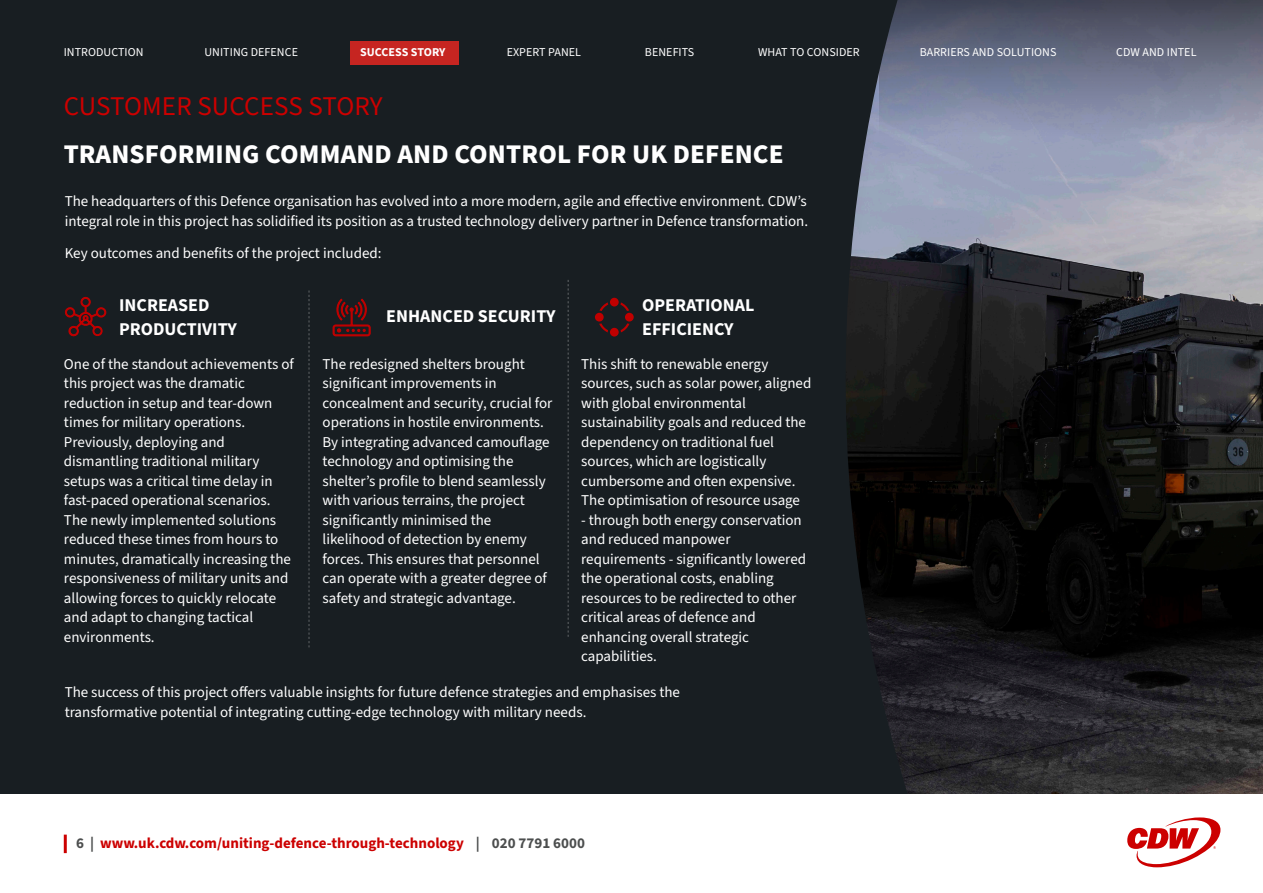
<style>
.page{position:relative;width:1263px;height:893px;background:#fff}
.page>*{position:absolute;margin:0;border:0;box-sizing:border-box;transform-origin:0 0}
.Paragraph_Title_Red_Uppercase{font:800 27px "Source Sans 3";letter-spacing:.005em;color:#fff}
.Paragraph_Title_Red_Uppercase-2{font:27px "Source Sans 3";letter-spacing:.005em;color:#c00}
.Body_text{font:700 18px/23.4px "Source Sans 3";color:#fff}
.Body_text-2{font:15px/19.5px "Source Sans 3";color:#fff}
.t1{font:700 15px "Source Sans 3";color:#c00}
.Optional_Subtitle_Grey_Sentence_case{font:12px "Source Sans 3";letter-spacing:.005em;color:#fff}
.Optional_Subtitle_Grey_Sentence_case-2{font:700 12px "Source Sans 3";letter-spacing:-.005em;color:#fff}
.s1{color:#4c4e4e}
</style>
<div class="page">
<img style="left:930px;top:137px;width:333px;height:657px">
<div style="left:880px;top:0;width:383px;height:137px;background:linear-gradient(to bottom,#414556,#9ba3be)"></div>
<div style="left:0;top:0;width:918px;height:794px;background:#181e22"></div>
<svg style="left:308px;top:290px;width:2px;height:357px"></svg>
<svg style="left:567px;top:280px;width:2px;height:357px"></svg>
<svg style="left:620px;top:302px;width:9px;height:9px"></svg>
<svg style="left:599px;top:302px;width:9px;height:9px"></svg>
<svg style="left:620px;top:323px;width:9px;height:9px"></svg>
<svg style="left:599px;top:323px;width:9px;height:9px"></svg>
<div style="left:595px;top:313px;width:9px;height:9px;background:#c00000;border-radius:50%"></div>
<div style="left:625px;top:313px;width:9px;height:9px;background:#c00000;border-radius:50%"></div>
<div style="left:610px;top:328px;width:9px;height:9px;background:#c00000;border-radius:50%"></div>
<div style="left:610px;top:298px;width:9px;height:8px;background:#c00000;border-radius:50%"></div>
<div style="left:340px;top:302px;width:5px;height:15px;background:#b30202"></div>
<div style="left:340px;top:302px;width:5px;height:15px;border:1px solid #c00000"></div>
<svg style="left:361px;top:299px;width:7px;height:21px"></svg>
<div style="left:361px;top:299px;width:7px;height:21px;border:1px solid #c00000"></div>
<svg style="left:335px;top:299px;width:7px;height:21px"></svg>
<div style="left:335px;top:299px;width:7px;height:21px;border:1px solid #c00000"></div>
<div style="left:358px;top:302px;width:5px;height:15px;background:#c00000"></div>
<div style="left:358px;top:302px;width:5px;height:15px;border:1px solid #c00000"></div>
<svg style="left:332px;top:305px;width:39px;height:31px"></svg>
<svg style="left:64px;top:297px;width:42px;height:40px;background:#431619"></svg>
<svg style="left:1127px;top:817px;width:93px;height:50px"></svg>
<hr style="left:64px;top:835px;width:3px;height:18px;background:#c00">
<div style="left:350px;top:41px;width:108px;height:23px;background:#c62521"></div>
<p class="Optional_Subtitle_Grey_Sentence_case" style="left:64px;top:44px;width:81px">INTRODUCTION</p>
<p class="Optional_Subtitle_Grey_Sentence_case" style="left:204px;top:44px;width:95px">UNITING DEFENCE</p>
<p class="Optional_Subtitle_Grey_Sentence_case-2" style="left:360px;top:44px;width:87px">SUCCESS STORY</p>
<p class="Optional_Subtitle_Grey_Sentence_case" style="left:507px;top:44px;width:76px">EXPERT PANEL</p>
<p class="Optional_Subtitle_Grey_Sentence_case" style="left:645px;top:44px;width:51px">BENEFITS</p>
<p class="Optional_Subtitle_Grey_Sentence_case" style="left:758px;top:44px;width:103px">WHAT TO CONSIDER</p>
<p class="Optional_Subtitle_Grey_Sentence_case" style="left:920px;top:44px;width:138px">BARRIERS AND SOLUTIONS</p>
<p class="Optional_Subtitle_Grey_Sentence_case" style="left:1116px;top:44px;width:82px">CDW AND INTEL</p>
<p class="Paragraph_Title_Red_Uppercase-2" style="left:64px;top:88px;width:321px">CUSTOMER SUCCESS STORY</p>
<p class="Paragraph_Title_Red_Uppercase" style="left:64px;top:136px;width:721px">TRANSFORMING COMMAND AND CONTROL FOR UK DEFENCE</p>
<p class="Body_text-2" style="left:65px;top:192px;width:745px">The headquarters of this Defence organisation has evolved into a more modern, agile and effective environment. CDW’s integral role in this project has solidified its position as a trusted technology delivery partner in Defence transformation.</p>
<p class="Body_text-2" style="left:65px;top:244px;width:318px">Key outcomes and benefits of the project included:</p>
<p class="Body_text" style="left:119px;top:294px;width:119px">INCREASED<br>PRODUCTIVITY</p>
<p class="Body_text" style="left:386px;top:305px;width:171px">ENHANCED SECURITY</p>
<p class="Body_text" style="left:642px;top:294px;width:114px">OPERATIONAL<br>EFFICIENCY</p>
<p class="Body_text-2" style="left:64px;top:355px;width:231px">One of the standout achievements of this project was the dramatic reduction in setup and tear-down times for military operations.<br>Previously, deploying and dismantling traditional military setups was a critical time delay in fast-paced operational scenarios.<br>The newly implemented solutions reduced these times from hours to minutes, dramatically increasing the responsiveness of military units and allowing forces to quickly relocate and adapt to changing tactical environments.</p>
<p class="Body_text-2" style="left:323px;top:355px;width:231px">The redesigned shelters brought significant improvements in concealment and security, crucial for operations in hostile environments.<br>By integrating advanced camouflage technology and optimising the shelter’s profile to blend seamlessly with various terrains, the project significantly minimised the likelihood of detection by enemy forces. This ensures that personnel can operate with a greater degree of safety and strategic advantage.</p>
<p class="Body_text-2" style="left:581px;top:355px;width:232px">This shift to renewable energy sources, such as solar power, aligned with global environmental sustainability goals and reduced the dependency on traditional fuel sources, which are logistically cumbersome and often expensive.<br>The optimisation of resource usage</p>
<p class="Body_text-2" style="left:581px;top:511px;width:226px">- through both energy conservation and reduced manpower requirements - significantly lowered the operational costs, enabling resources to be redirected to other critical areas of defence and enhancing overall strategic capabilities.</p>
<p class="Body_text-2" style="left:65px;top:683px;width:617px">The success of this project offers valuable insights for future defence strategies and emphasises the transformative potential of integrating cutting-edge technology with military needs.</p>
<p class="t1" style="left:76px;top:833px;width:510px"><span class="s1">6 |</span> www.uk.cdw.com/uniting-defence-through-technology <span class="s1">| 020 7791 6000</span></p>
</div>
